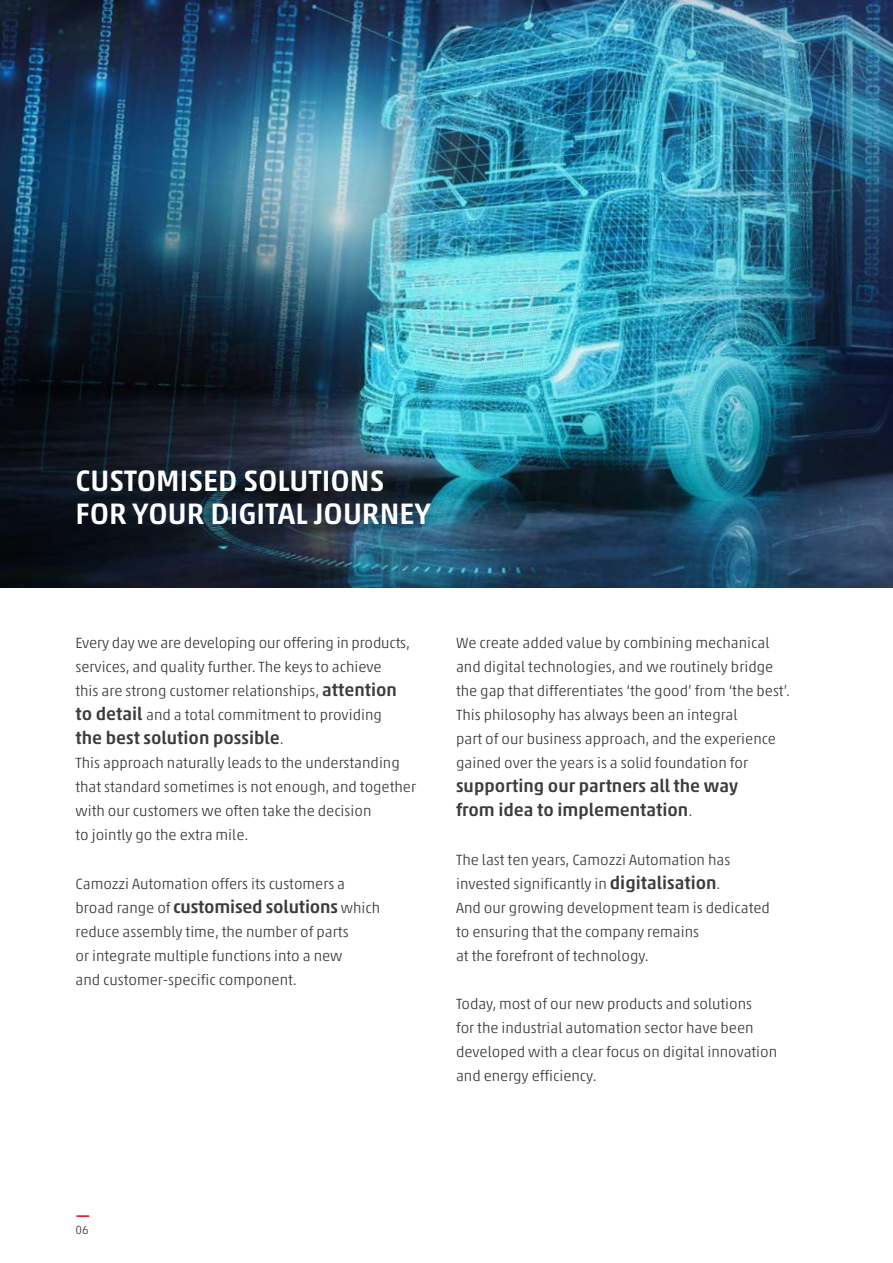
<style>
.page{position:relative;width:893px;height:1263px;background:#fff}
.page>*{position:absolute;margin:0;border:0;box-sizing:border-box;transform-origin:0 0}
.t1{font:500 30px/33px "Akko W1 G";color:#fff}
.t2{font:500 18px/24px "Akko W1 G";color:#3c3c3b}
.t3{font:300 15px/24px "Akko W1 G";color:#3c3c3b}
.t4{font:300 12px "Akko W1 G";color:#3c3c3b}
.s1{font-weight:500;font-size:18px}
.s2{font-weight:300;font-size:15px}
</style>
<div class="page">
<img style="left:0;top:0;width:893px;height:588px">
<svg style="left:76px;top:1215px;width:13px;height:2px"></svg>
<h1 class="t1" style="left:75px;top:462px;width:357px">CUSTOMISED SOLUTIONS<br>FOR YOUR DIGITAL JOURNEY</h1>
<p class="t3" style="left:75px;top:630px;width:336px">Every day we are developing our offering in products, services, and quality further. The keys to achieve<br>this are strong customer relationships, <span class="s1">attention to detail</span> and a total commitment to providing</p>
<p class="t2" style="left:75px;top:725px;width:210px">the best solution possible<span class="s2">.</span></p>
<p class="t3" style="left:75px;top:750px;width:342px">This approach naturally leads to the understanding that standard sometimes is not enough, and together with our customers we often take the decision<br>to jointly go the extra mile.</p>
<p class="t3" style="left:75px;top:870px;width:271px">Camozzi Automation offers its customers a</p>
<p class="t2" style="left:75px;top:893px;width:306px"><span class="s2">broad range of</span> customised solutions <span class="s2">which</span></p>
<p class="t3" style="left:75px;top:918px;width:275px">reduce assembly time, the number of parts or integrate multiple functions into a new and customer-specific component.</p>
<p class="t3" style="left:456px;top:630px;width:335px">We create added value by combining mechanical and digital technologies, and we routinely bridge the gap that differentiates ‘the good’ from ‘the best’.<br>This philosophy has always been an integral<br>part of our business approach, and the experience gained over the years is a solid foundation for</p>
<p class="t2" style="left:456px;top:773px;width:283px">supporting our partners all the way from idea to implementation<span class="s2">.</span></p>
<p class="t3" style="left:456px;top:846px;width:315px">The last ten years, Camozzi Automation has invested significantly in <span class="s1">digitalisation</span>.<br>And our growing development team is dedicated to ensuring that the company remains<br>at the forefront of technology.</p>
<p class="t3" style="left:456px;top:990px;width:323px">Today, most of our new products and solutions<br>for the industrial automation sector have been developed with a clear focus on digital innovation and energy efficiency.</p>
<p class="t4" style="left:75px;top:1221px;width:15px">06</p>
</div>
